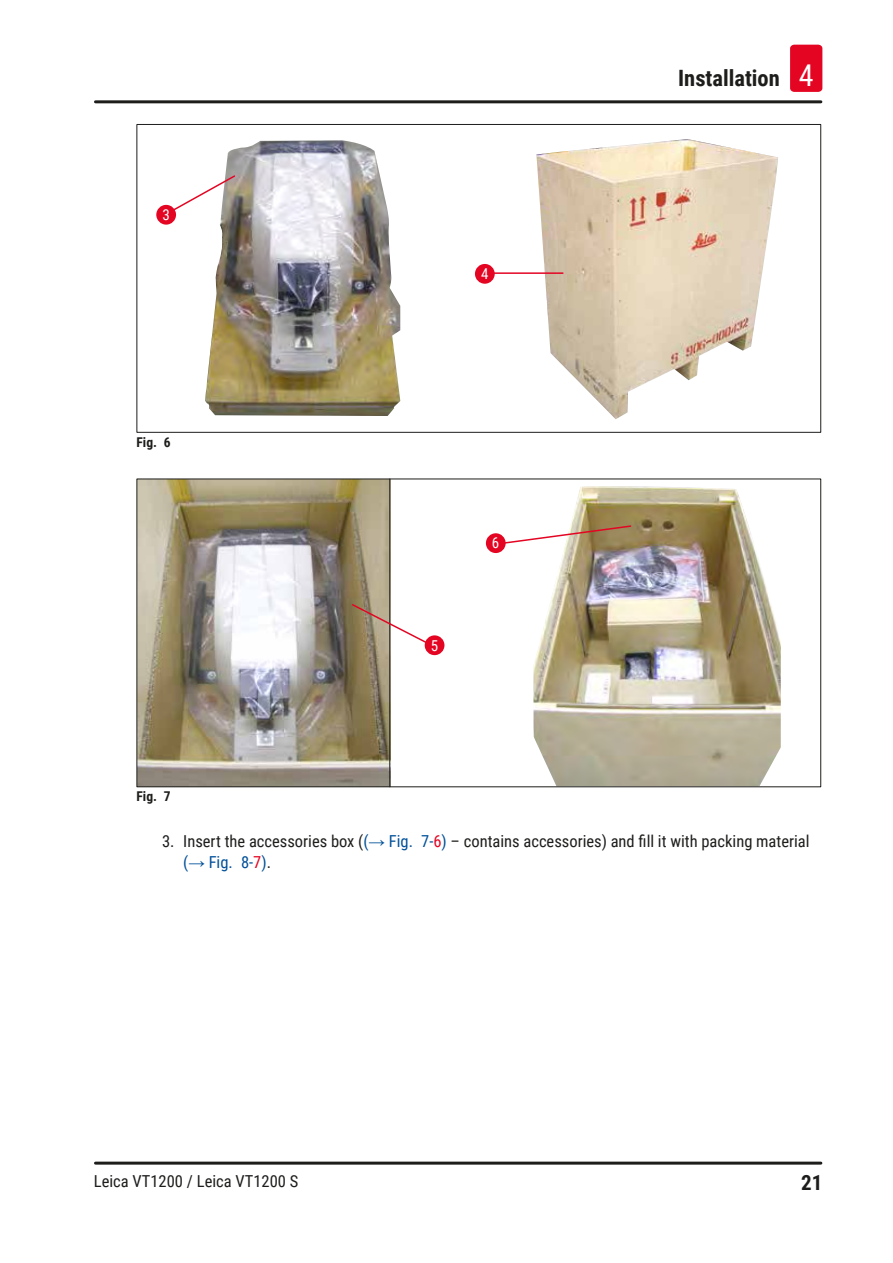
<style>
.page{position:relative;width:893px;height:1263px;background:#fff}
.page>*{position:absolute;margin:0;border:0;box-sizing:border-box;transform-origin:0 0}
.t1{font:700 22.5px "Roboto Condensed";color:#1d1d1b}
.t2{font:700 21px "Roboto Condensed";color:#1d1d1b}
.t3{font:16.5px/20.9px "Roboto Condensed";color:#1d1d1b}
.t4{font:15px "Roboto Condensed";color:#fff}
.t5{font:700 13.5px "Roboto Condensed";color:#1d1d1b}
.s1{font-weight:400;font-size:30px;color:#fff}
.s2{color:#005099}
.s3{font-family:"Arial";color:#005099}
.s4{color:#e40522}
</style>
<div class="page">
<hr style="left:95px;top:100px;width:726px;height:3px;background:#1d1d1b">
<hr style="left:95px;top:1161px;width:726px;height:3px;background:#1d1d1b">
<div style="left:790px;top:45px;width:32px;height:47px;background:#e40522;border-radius:4px"></div>
<img style="left:205px;top:140px;width:195px;height:276px">
<img style="left:536px;top:139px;width:242px;height:280px">
<svg style="left:171px;top:174px;width:65px;height:38px"></svg>
<hr style="left:492px;top:272px;width:71px;height:2px;background:#e40522">
<div style="left:156px;top:205px;width:20px;height:20px;background:#e40522;border-radius:50%"></div>
<div style="left:475px;top:264px;width:20px;height:20px;background:#e40522;border-radius:50%"></div>
<img style="left:138px;top:481px;width:251px;height:304px">
<img style="left:533px;top:486px;width:248px;height:299px">
<hr style="left:389px;top:479px;width:1px;height:308px;background:#1d1d1b">
<svg style="left:351px;top:603px;width:76px;height:42px"></svg>
<svg style="left:504px;top:524px;width:128px;height:21px"></svg>
<div style="left:425px;top:635px;width:19px;height:20px;background:#e40522;border-radius:50%"></div>
<div style="left:486px;top:533px;width:20px;height:20px;background:#e40522;border-radius:50%"></div>
<p class="t4" style="left:162px;top:204px;width:9px">3</p>
<p class="t5" style="left:137px;top:432px;width:36px">Fig. 6</p>
<p class="t5" style="left:137px;top:787px;width:36px">Fig. 7</p>
<p class="t4" style="left:481px;top:263px;width:9px">4</p>
<p class="t4" style="left:431px;top:635px;width:9px">5</p>
<p class="t4" style="left:492px;top:533px;width:9px">6</p>
<h1 class="t1" style="left:678px;top:63px;width:137px">Installation <span class="s1">4</span></h1>
<p class="t3" style="left:183px;top:830px;width:628px;text-indent:-21px">3. Insert the accessories box (<span class="s2">(</span><span class="s3">→</span> <span class="s2">Fig. 7‑</span><span class="s4">6</span><span class="s2">)</span> – contains accessories) and fill it with packing material <span class="s2">(</span><span class="s3">→</span> <span class="s2">Fig. 8‑</span><span class="s4">7</span><span class="s2">)</span>.</p>
<p class="t3" style="left:94px;top:1170px;width:206px">Leica VT1200 / Leica VT1200 S</p>
<p class="t2" style="left:801px;top:1168px;width:23px">21</p>
</div>
